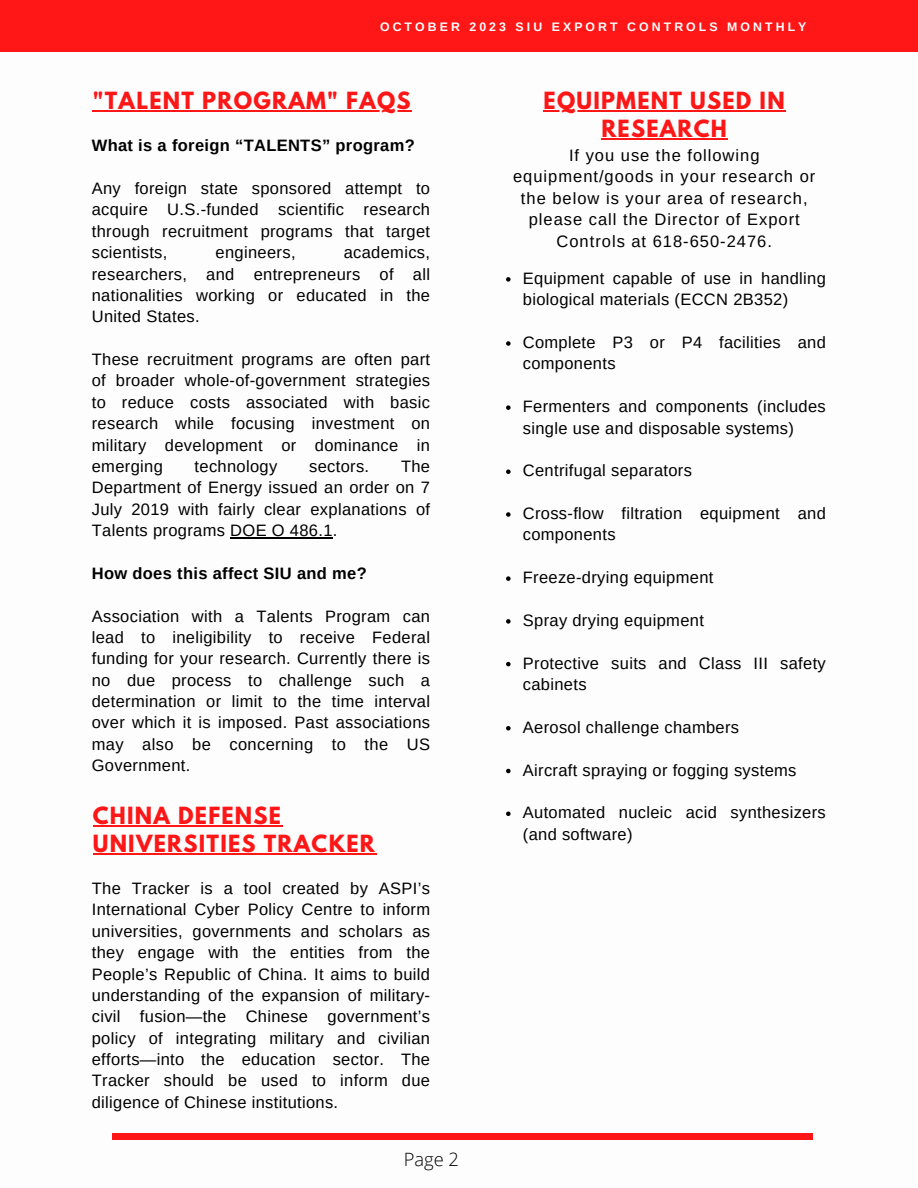
<style>
.page{position:relative;width:918px;height:1188px;background:#fff}
.page>*{position:absolute;margin:0;border:0;box-sizing:border-box;transform-origin:0 0}
.t1{font:700 21px/28.2px "League Spartan";letter-spacing:.06em;color:#ff1616}
.t2{font:300 18.3px "Open Sans";color:#000}
.t3{font:16.5px/21.3px "Arimo";letter-spacing:.02em;color:#000;text-align:justify}
.t4{font:16.5px/21.3px "Arimo";letter-spacing:.06em;color:#000;text-align:center}
.t5{font:700 16.5px "Arimo";letter-spacing:.02em;color:#000}
.t6{font:700 12.3px "Arimo";letter-spacing:.25em;color:#fff}
</style>
<div class="page">
<div style="left:112px;top:1133px;width:701px;height:7px;background:#ff1616"></div>
<hr style="left:93px;top:825px;width:189px;height:1px;background:#ff1616">
<hr style="left:93px;top:853px;width:283px;height:1px;background:#ff1616">
<div style="left:0;top:0;width:918px;height:51px;background:#ff1616"></div>
<hr style="left:93px;top:110px;width:319px;height:2px;background:#ff1616">
<hr style="left:230px;top:537px;width:103px;height:1px;background:#000">
<hr style="left:544px;top:110px;width:242px;height:2px;background:#ff1616">
<hr style="left:601px;top:139px;width:127px;height:1px;background:#ff1616">
<svg style="left:506px;top:277px;width:5px;height:5px"></svg>
<svg style="left:506px;top:341px;width:5px;height:5px"></svg>
<svg style="left:506px;top:405px;width:5px;height:5px"></svg>
<svg style="left:506px;top:470px;width:5px;height:4px"></svg>
<svg style="left:506px;top:512px;width:5px;height:5px"></svg>
<svg style="left:506px;top:576px;width:5px;height:5px"></svg>
<svg style="left:506px;top:619px;width:5px;height:5px"></svg>
<svg style="left:506px;top:662px;width:5px;height:4px"></svg>
<svg style="left:506px;top:726px;width:5px;height:5px"></svg>
<svg style="left:506px;top:769px;width:5px;height:4px"></svg>
<svg style="left:506px;top:812px;width:5px;height:4px"></svg>
<p class="t6" style="left:380px;top:20px;width:428px">OCTOBER 2023 SIU EXPORT CONTROLS MONTHLY</p>
<p class="t1" style="left:93px;top:89px;width:319px">"TALENT PROGRAM" FAQS</p>
<p class="t5" style="left:92px;top:136px;width:324px">What is a foreign “TALENTS” program?</p>
<p class="t3" style="left:92px;top:178px;width:340px">Any foreign state sponsored attempt to acquire U.S.-funded scientific research through recruitment programs that target scientists,</p>
<p class="t3" style="left:92px;top:242px;width:340px;text-indent:252px">academics, researchers, and entrepreneurs of all nationalities working or educated in the United States.</p>
<p class="t3" style="left:92px;top:349px;width:340px">These recruitment programs are often part of broader whole-of-government strategies to reduce costs associated with basic research while focusing investment on military development or dominance in emerging</p>
<p class="t3" style="left:216px;top:242px;width:81px">engineers,</p>
<p class="t3" style="left:92px;top:456px;width:340px;text-indent:309px">The Department of Energy issued an order on 7<br>July 2019 with fairly clear explanations of Talents programs DOE O 486.1.</p>
<p class="t5" style="left:92px;top:564px;width:276px">How does this affect SIU and me?</p>
<p class="t3" style="left:92px;top:605px;width:340px">Association with a Talents Program can lead to ineligibility to receive Federal funding for your research. Currently there is no due process to challenge such a determination or limit to the time interval over which it is imposed. Past associations may also be concerning to the US Government.</p>
<p class="t3" style="left:195px;top:456px;width:84px">technology</p>
<p class="t3" style="left:309px;top:456px;width:62px">sectors.</p>
<p class="t1" style="left:93px;top:804px;width:284px">CHINA DEFENSE<br>UNIVERSITIES TRACKER</p>
<p class="t3" style="left:92px;top:878px;width:340px">The Tracker is a tool created by ASPI’s International Cyber Policy Centre to inform universities, governments and scholars as they engage with the entities from the People’s Republic of China. It aims to build understanding of the expansion of military&shy;civil fusion—the Chinese government’s policy of integrating military and civilian efforts—into the education sector. The Tracker should be used to inform due diligence of Chinese institutions.</p>
<p class="t2" style="left:404px;top:1147px;width:57px">Page 2</p>
<p class="t1" style="left:544px;top:89px;width:243px;text-align:center">EQUIPMENT USED IN<br>RESEARCH</p>
<p class="t4" style="left:513px;top:145px;width:304px">If you use the following equipment/goods in your research or the below is your area of research, please call the Director of Export<br>Controls at 618-650-2476.</p>
<p class="t3" style="left:523px;top:268px;width:304px">Equipment capable of use in handling biological materials (ECCN 2B352)</p>
<p class="t3" style="left:523px;top:332px;width:304px">Complete P3 or P4 facilities and components</p>
<p class="t3" style="left:523px;top:396px;width:304px">Fermenters and components (includes single use and disposable systems)</p>
<p class="t3" style="left:523px;top:460px;width:171px">Centrifugal separators</p>
<p class="t3" style="left:523px;top:503px;width:304px">Cross-flow filtration equipment and components</p>
<p class="t3" style="left:523px;top:567px;width:192px">Freeze-drying equipment</p>
<p class="t3" style="left:523px;top:610px;width:183px">Spray drying equipment</p>
<p class="t3" style="left:523px;top:652px;width:304px">Protective suits and Class III safety cabinets</p>
<p class="t3" style="left:523px;top:716px;width:218px">Aerosol challenge chambers</p>
<p class="t3" style="left:523px;top:759px;width:275px">Aircraft spraying or fogging systems</p>
<p class="t3" style="left:523px;top:802px;width:304px">Automated nucleic acid synthesizers (and software)</p>
</div>
